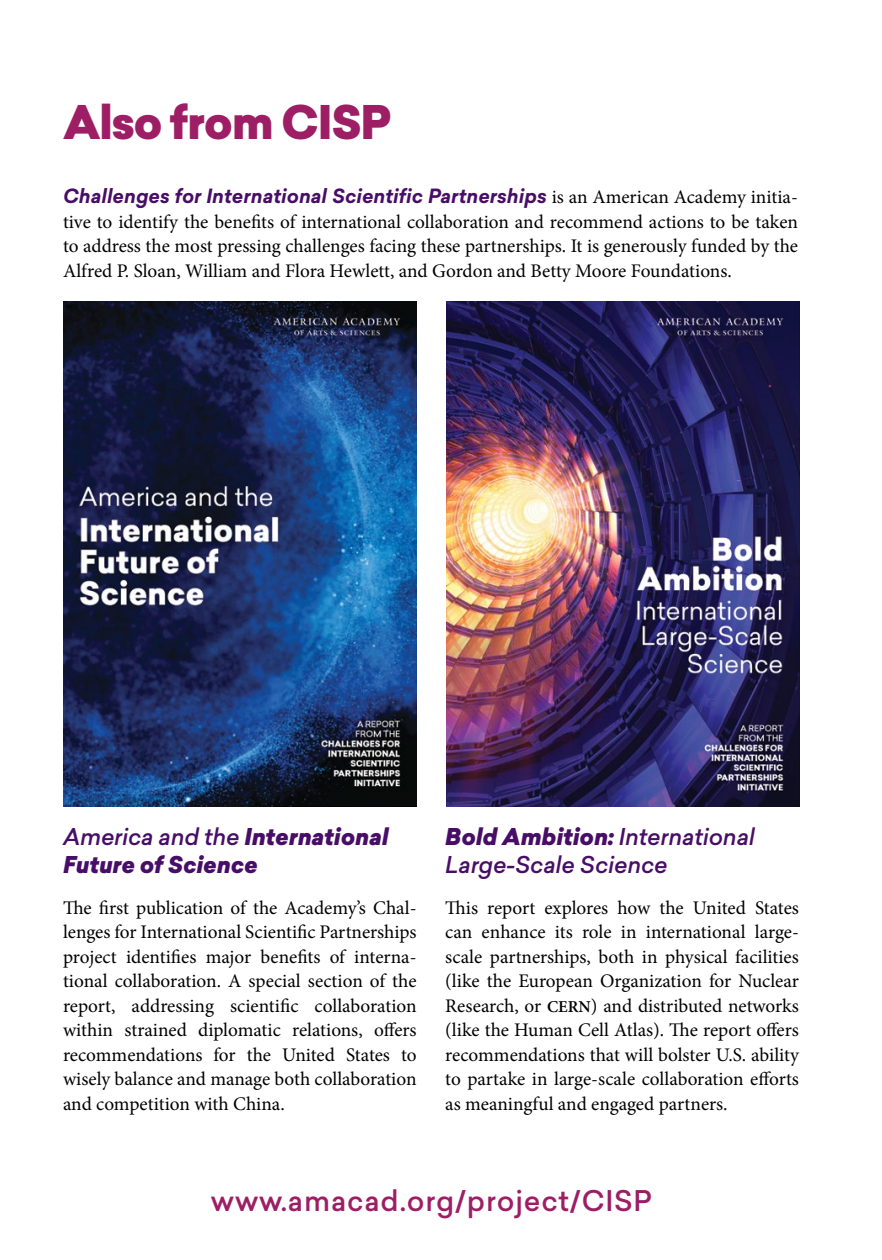
<style>
.page{position:relative;width:882px;height:1260px;background:#fff}
.page>*{position:absolute;margin:0;border:0;box-sizing:border-box;transform-origin:0 0}
.t1{font:900 45.5px "Sailec";letter-spacing:-.03em;color:#9d1e65}
.t2{font:500 28px "Sailec";letter-spacing:.03em;color:#9d1e65}
.t3{font:italic 500 22.75px/28px "Sailec";letter-spacing:-.01em;color:#480d67}
.t4{font:italic 900 22.75px/28px "Sailec";letter-spacing:-.01em;color:#480d67}
.t5{font:19.25px/24.5px "Minion Pro";letter-spacing:-.005em;color:#000;text-align:justify}
.t6{font:italic 700 19.25px "Sailec";color:#480d67}
.s1{font-family:"Minion Pro";font-weight:400;font-style:normal;color:#000}
.s2{font-weight:500}
.s3{font-weight:900}
.s4{font-weight:600;font-size:16.62px}
</style>
<div class="page">
<img style="left:63px;top:301px;width:354px;height:505px">
<img style="left:446px;top:301px;width:354px;height:505px">
<h1 class="t1" style="left:63px;top:90px;width:330px">Also from CISP</h1>
<p class="t6" style="left:63px;top:182px;width:736px">Challenges for International Scientific Partnerships <span class="s1">is an American Academy initia-</span></p>
<p class="t5" style="left:63px;top:209px;width:737px">tive to identify the benefits of international collaboration and recommend actions to be taken to address the most pressing challenges facing these partnerships. It is generously funded by the Alfred P. Sloan, William and Flora Hewlett, and Gordon and Betty Moore Foundations.</p>
<p class="t4" style="left:63px;top:823px;width:327px"><span class="s2">America and the</span> International<br>Future of Science</p>
<p class="t5" style="left:63px;top:895px;width:355px">The first publication of the Academy’s Chal&shy;lenges for International Scientific Partnerships project identifies major benefits of interna&shy;tional collaboration. A special section of the report, addressing scientific collaboration within strained diplomatic relations, offers recommendations for the United States to wisely balance and manage both collaboration and competition with China.</p>
<p class="t3" style="left:445px;top:822px;width:311px"><span class="s3">Bold Ambition:</span> International<br>Large-Scale Science</p>
<p class="t5" style="left:445px;top:895px;width:355px">This report explores how the United States can enhance its role in international large&shy;scale partnerships, both in physical facilities (like the European Organization for Nuclear Research, or <span class="s4">CERN</span>) and distributed networks (like the Human Cell Atlas). The report offers recommendations that will bolster U.S. ability to partake in large-scale collaboration efforts as meaningful and engaged partners.</p>
<h2 class="t2" style="left:211px;top:1181px;width:443px">www.amacad.org/project/CISP</h2>
</div>
